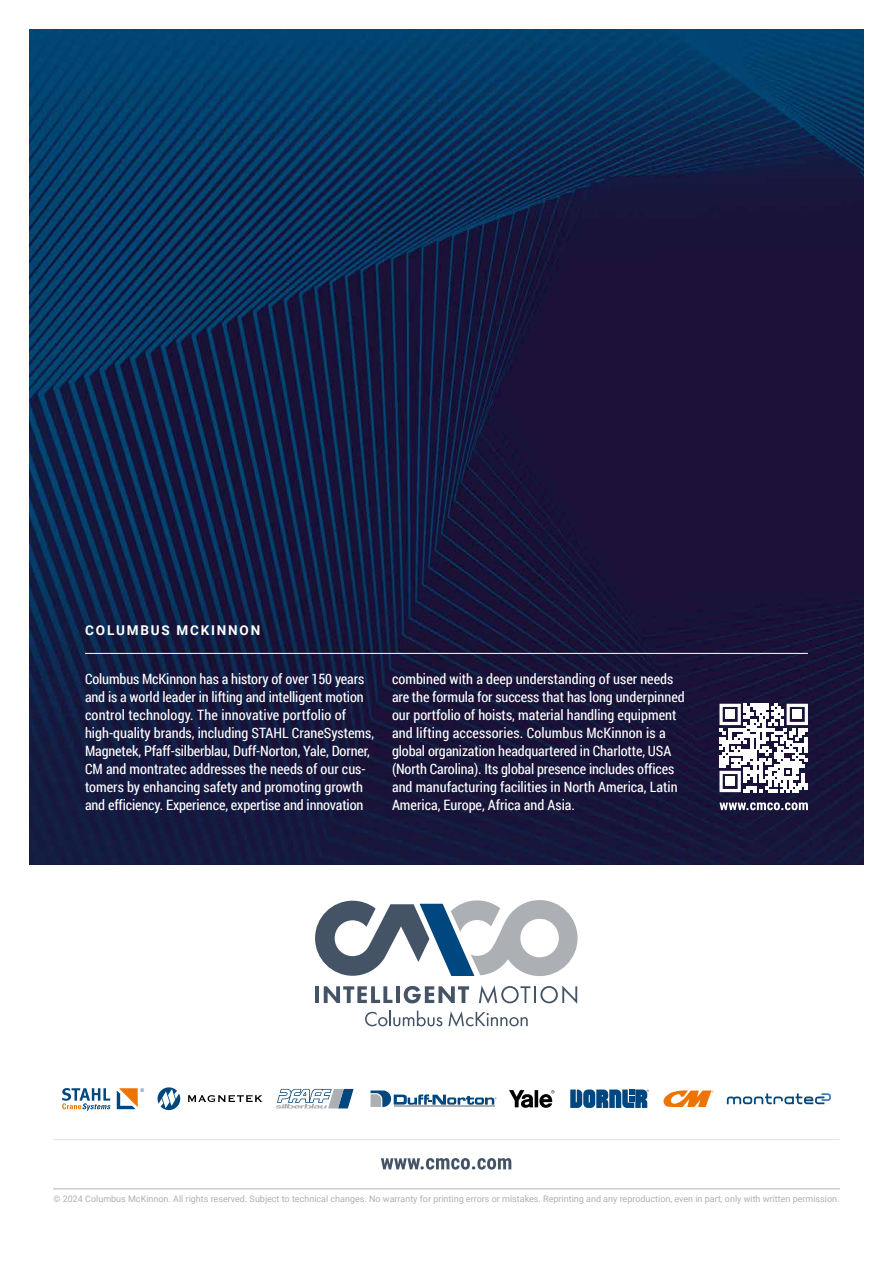
<style>
.page{position:relative;width:893px;height:1263px;background:#fff}
.page>*{position:absolute;margin:0;border:0;box-sizing:border-box;transform-origin:0 0}
.t1{font:14.25px/18px "Roboto Condensed";color:#fff}
.t2{font:700 13.5px "Roboto";letter-spacing:.135em;color:#fff}
.t3{font:9px "Roboto";color:#adb0b3}
</style>
<div class="page">
<svg style="left:315px;top:900px;width:263px;height:76px"></svg>
<hr style="left:315px;top:986px;width:4px;height:17px;background:#445365">
<svg style="left:324px;top:986px;width:68px;height:17px"></svg>
<hr style="left:396px;top:986px;width:4px;height:17px;background:#445365">
<svg style="left:404px;top:986px;width:65px;height:17px"></svg>
<svg style="left:479px;top:985px;width:98px;height:19px"></svg>
<svg style="left:365px;top:1011px;width:77px;height:15px"></svg>
<svg style="left:448px;top:1011px;width:80px;height:16px"></svg>
<img style="left:30px;top:30px;width:833px;height:834px">
<svg style="left:381px;top:1158px;width:130px;height:11px"></svg>
<hr style="left:53px;top:1188px;width:787px;height:1px;background:#adb0b3">
<hr style="left:85px;top:653px;width:723px;height:1px;background:#fff">
<svg style="left:62px;top:1088px;width:49px;height:23px"></svg>
<svg style="left:117px;top:1088px;width:27px;height:21px"></svg>
<svg style="left:158px;top:1087px;width:22px;height:23px"></svg>
<svg style="left:188px;top:1095px;width:74px;height:7px"></svg>
<svg style="left:276px;top:1089px;width:78px;height:19px"></svg>
<svg style="left:371px;top:1090px;width:125px;height:17px"></svg>
<svg style="left:509px;top:1090px;width:46px;height:18px"></svg>
<svg style="left:570px;top:1089px;width:79px;height:19px;background:#316a97"></svg>
<svg style="left:663px;top:1090px;width:50px;height:17px"></svg>
<svg style="left:727px;top:1093px;width:104px;height:11px"></svg>
<svg style="left:719px;top:802px;width:89px;height:8px"></svg>
<svg style="left:719px;top:704px;width:89px;height:88px"></svg>
<div style="left:726px;top:710px;width:9px;height:9px;background:#fff"></div>
<div style="left:793px;top:710px;width:9px;height:9px;background:#fff"></div>
<div style="left:726px;top:777px;width:9px;height:9px;background:#fff"></div>
<p class="t2" style="left:85px;top:621px;width:176px">COLUMBUS MCKINNON</p>
<p class="t1" style="left:85px;top:670px;width:291px">Columbus McKinnon has a history of over 150 years and is a world leader in lifting and intelligent motion control technology. The innovative portfolio of high-quality brands, including STAHL CraneSystems, Magnetek, Pfaff-silberblau, Duff-Norton, Yale, Dorner, CM and montratec addresses the needs of our cus&shy;tomers by enhancing safety and promoting growth and efficiency. Experience, expertise and innovation</p>
<p class="t1" style="left:392px;top:670px;width:294px">combined with a deep understanding of user needs are the formula for success that has long underpinned our portfolio of hoists, material handling equipment and lifting accessories. Columbus McKinnon is a global organization headquartered in Charlotte, USA (North Carolina). Its global presence includes offices and manufacturing facilities in North America, Latin America, Europe, Africa and Asia.</p>
<p class="t3" style="left:53px;top:1193px;width:788px">© 2024 Columbus McKinnon. All rights reserved. Subject to technical changes. No warranty for printing errors or mistakes. Reprinting and any reproduction, even in part, only with written permission.</p>
</div>
